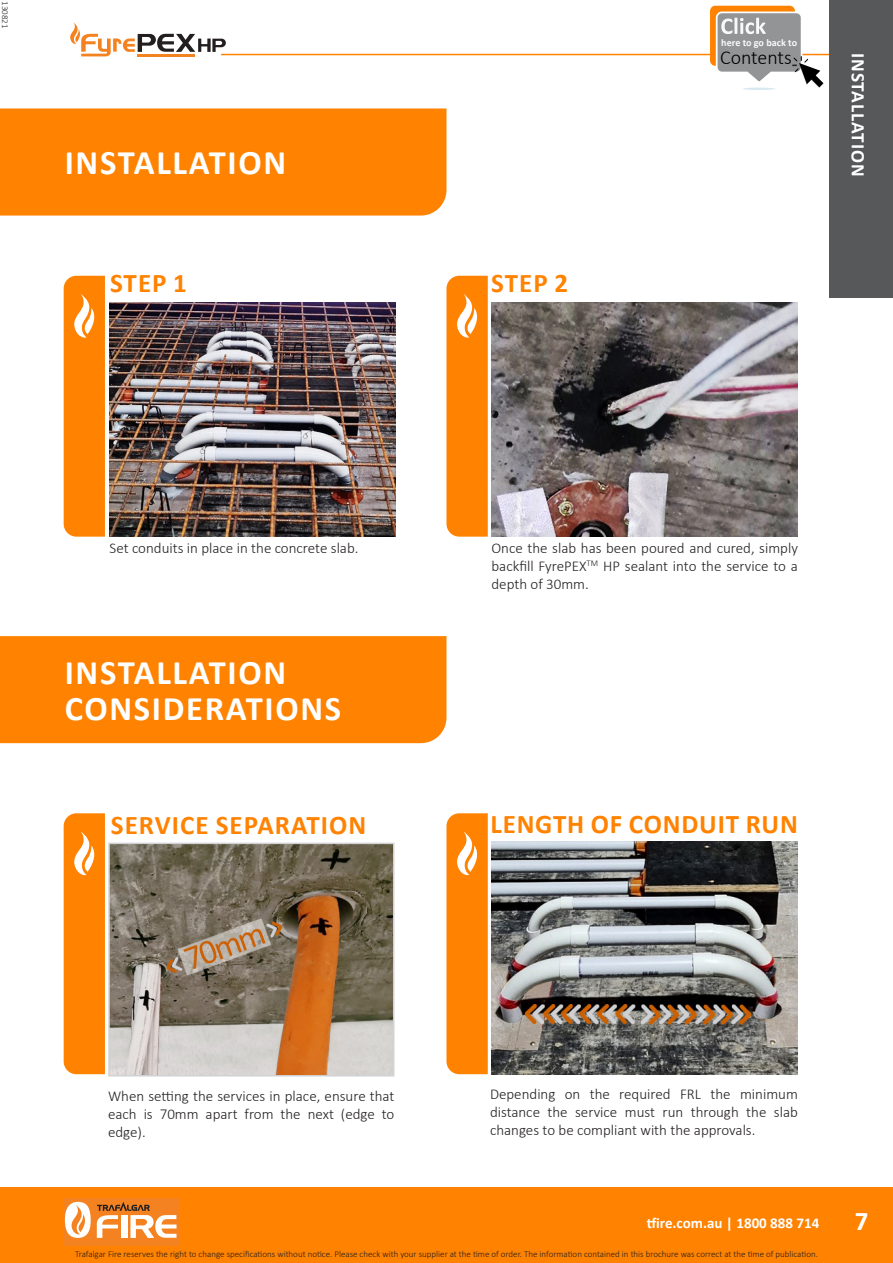
<style>
.page{position:relative;width:893px;height:1263px;background:#fff}
.page>*{position:absolute;margin:0;border:0;box-sizing:border-box;transform-origin:0 0}
.t1{font:700 34.5px "Calibri";letter-spacing:.05em;color:#fff}
.t2{font:700 27px "Calibri";letter-spacing:.03em;color:#ff8200}
.t3{font:700 27px "Calibri";color:#fff}
.t4{font:300 19.95px "Calibri";color:#000}
.t5{font:700 19.2px "Calibri";letter-spacing:.05em;color:#fff}
.t6{font:300 15px/18px "Calibri";color:#231f20;text-align:justify}
.t7{font:700 15px "Calibri";color:#fff}
.t8{font:700 10.2px "Calibri";color:#f7fafb}
.t9{font:300 9px "Calibri";color:#231f20}
</style>
<div class="page">
<svg style="left:70px;top:22px;width:156px;height:34px"></svg>
<hr style="left:137px;top:54px;width:58px;height:2px;background:#f58220">
<div style="left:0;top:108px;width:446px;height:108px;background:#ff8200"></div>
<div style="left:0;top:636px;width:446px;height:107px;background:#ff8200"></div>
<img style="left:110px;top:302px;width:286px;height:234px">
<img style="left:491px;top:302px;width:306px;height:234px">
<img style="left:491px;top:841px;width:307px;height:233px">
<div style="left:0;top:1187px;width:893px;height:76px;background:#ff8200"></div>
<div style="left:63px;top:1197px;width:116px;height:48px;background:#f58220"></div>
<svg style="left:97px;top:1202px;width:79px;height:36px"></svg>
<svg style="left:65px;top:1202px;width:26px;height:36px"></svg>
<hr style="left:221px;top:54px;width:608px;height:1px;background:#ff8200">
<div style="left:829px;top:0;width:64px;height:298px;background:#57585a"></div>
<img style="left:111px;top:846px;width:280px;height:227px">
<div style="left:108px;top:843px;width:286px;height:233px;border:2px solid #d1d2d4"></div>
<svg style="left:64px;top:276px;width:41px;height:261px;background:#ff870b"></svg>
<svg style="left:64px;top:813px;width:41px;height:261px;background:#ff870b"></svg>
<svg style="left:446px;top:276px;width:42px;height:261px;background:#ff8a11"></svg>
<svg style="left:446px;top:813px;width:42px;height:261px;background:#ff8a11"></svg>
<hr style="left:743px;top:88px;width:32px;height:2px;background:#d8e9ef;border-radius:50%">
<svg style="left:710px;top:6px;width:113px;height:82px"></svg>
<p class="t9" style="left:11px;top:1px;width:29px;rotate:90deg">111111</p>
<p class="t1" style="left:65px;top:138px;width:223px">INSTALLATION</p>
<p class="t2" style="left:110px;top:264px;width:78px">STEP 1</p>
<p class="t6" style="left:110px;top:539px;width:250px">Set conduits in place in the concrete slab.</p>
<p class="t1" style="left:65px;top:648px;width:223px">INSTALLATION</p>
<p class="t1" style="left:65px;top:684px;width:278px">CONSIDERATIONS</p>
<p class="t2" style="left:111px;top:805px;width:257px">SERVICE SEPARATION</p>
<p class="t2" style="left:491px;top:264px;width:78px">STEP 2</p>
<p class="t8" style="left:721px;top:35px;width:77px">here to go back to</p>
<p class="t4" style="left:720px;top:45px;width:73px">Contents</p>
<p class="t5" style="left:872px;top:53px;width:125px;rotate:90deg">INSTALLATION</p>
<p class="t6" style="left:491px;top:539px;width:308px">Once the slab has been poured and cured, simply backfill FyrePEX<sup>TM</sup> HP sealant into the service to a depth of 30mm.</p>
<p class="t2" style="left:490px;top:805px;width:309px">LENGTH OF CONDUIT RUN</p>
<p class="t6" style="left:108px;top:1086px;width:288px">When setting the services in place, ensure that each is 70mm apart from the next (edge to edge).</p>
<p class="t6" style="left:490px;top:1085px;width:309px">Depending on the required FRL the minimum distance the service must run through the slab changes to be compliant with the approvals.</p>
<p class="t7" style="left:647px;top:1212px;width:174px">tfire.com.au | 1800 888 714</p>
<h2 class="t3" style="left:855px;top:1202px;width:15px">7</h2>
<p class="t9" style="left:75px;top:1249px;width:744px">Trafalgar Fire reserves the right to change specifications without notice. Please check with your supplier at the time of order. The information contained in this brochure was correct at the time of publication.</p>
</div>
